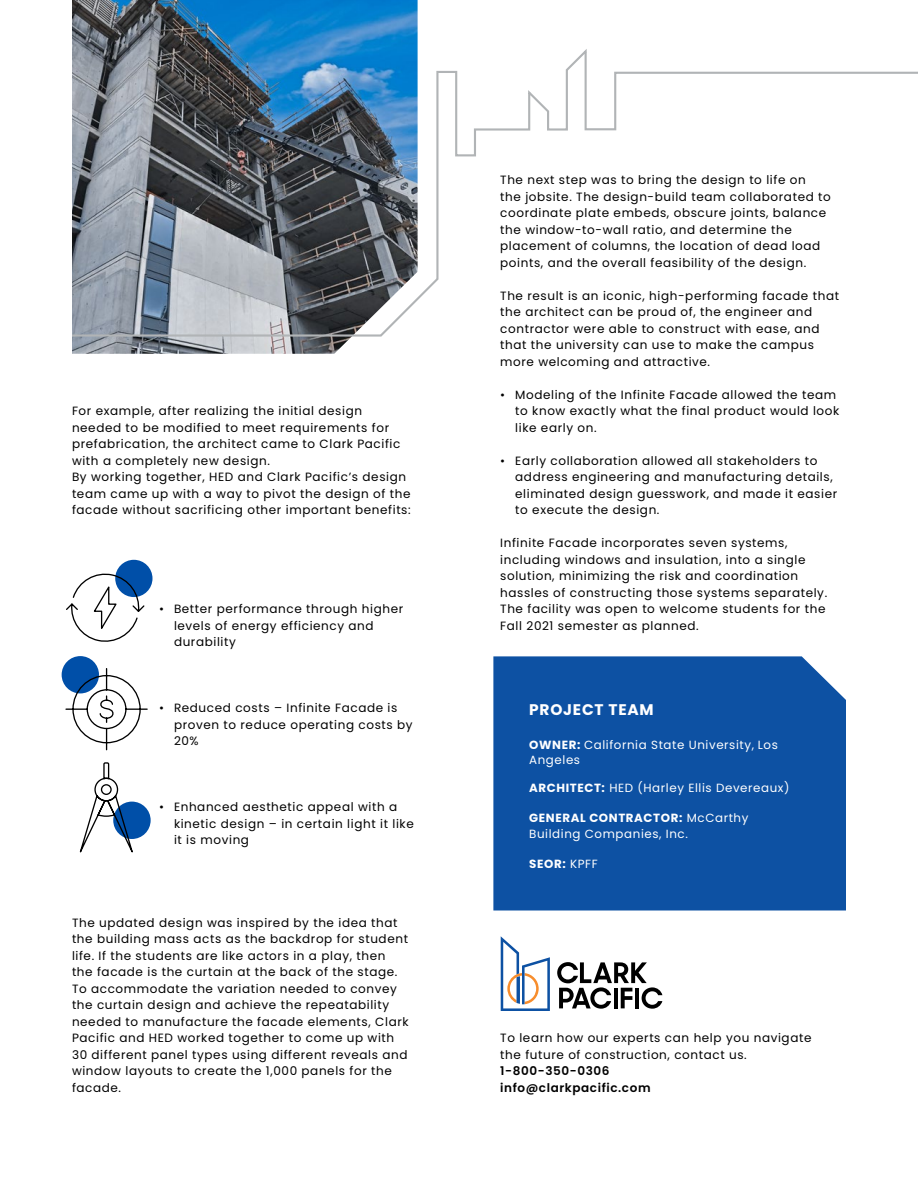
<style>
.page{position:relative;width:918px;height:1188px;background:#fff}
.page>*{position:absolute;margin:0;border:0;box-sizing:border-box;transform-origin:0 0}
.t1{font:700 15.45px "Poppins";letter-spacing:.05em;color:#fff}
.t2{font:12px/16.5px "Poppins";letter-spacing:.05em;color:#000}
.t3{font:600 12px/16.5px "Poppins";letter-spacing:.05em;color:#000}
.t4{font:11.85px/15.3px "Poppins";letter-spacing:.05em;color:#fff}
.t5{font:700 11.85px "Poppins";color:#fff}
.s1{font-weight:700}
.s2{font-weight:400}
</style>
<div class="page">
<div style="left:493px;top:656px;width:353px;height:255px;background:#0d51a3"></div>
<svg style="left:501px;top:936px;width:49px;height:75px"></svg>
<svg style="left:557px;top:962px;width:105px;height:47px"></svg>
<div style="left:115px;top:560px;width:38px;height:37px;background:#004fa8;border-radius:50%"></div>
<svg style="left:66px;top:570px;width:80px;height:72px"></svg>
<div style="left:113px;top:802px;width:38px;height:37px;background:#004fa8;border-radius:50%"></div>
<svg style="left:79px;top:762px;width:59px;height:91px"></svg>
<div style="left:62px;top:656px;width:37px;height:37px;background:#004fa8;border-radius:50%"></div>
<svg style="left:65px;top:667px;width:83px;height:84px"></svg>
<img style="left:72px;top:0;width:346px;height:354px">
<svg style="left:72px;top:46px;width:846px;height:292px"></svg>
<p class="t2" style="left:72px;top:403px;width:340px">For example, after realizing the initial design needed to be modified to meet requirements for prefabrication, the architect came to Clark Pacific with a completely new design.<br>By working together, HED and Clark Pacific’s design team came up with a way to pivot the design of the facade without sacrificing other important benefits:</p>
<p class="t2" style="left:174px;top:601px;width:231px;text-indent:-15px">• Better performance through higher levels of energy efficiency and durability</p>
<p class="t2" style="left:174px;top:700px;width:240px;text-indent:-15px">• Reduced costs – Infinite Facade is proven to reduce operating costs by<br>20%</p>
<p class="t2" style="left:174px;top:799px;width:241px;text-indent:-15px">• Enhanced aesthetic appeal with a kinetic design – in certain light it like it is moving</p>
<p class="t2" style="left:72px;top:915px;width:338px">The updated design was inspired by the idea that the building mass acts as the backdrop for student life. If the students are like actors in a play, then the facade is the curtain at the back of the stage.<br>To accommodate the variation needed to convey the curtain design and achieve the repeatability needed to manufacture the facade elements, Clark Pacific and HED worked together to come up with 30 different panel types using different reveals and window layouts to create the 1,000 panels for the facade.</p>
<p class="t2" style="left:500px;top:172px;width:332px">The next step was to bring the design to life on<br>the jobsite. The design-build team collaborated to coordinate plate embeds, obscure joints, balance the window-to-wall ratio, and determine the placement of columns, the location of dead load points, and the overall feasibility of the design.</p>
<p class="t2" style="left:500px;top:288px;width:340px">The result is an iconic, high-performing facade that the architect can be proud of, the engineer and contractor were able to construct with ease, and that the university can use to make the campus more welcoming and attractive.</p>
<p class="t2" style="left:515px;top:387px;width:326px;text-indent:-15px">• Modeling of the Infinite Facade allowed the team to know exactly what the final product would look like early on.</p>
<p class="t2" style="left:515px;top:453px;width:323px;text-indent:-15px">• Early collaboration allowed all stakeholders to address engineering and manufacturing details, eliminated design guesswork, and made it easier to execute the design.</p>
<p class="t2" style="left:500px;top:535px;width:328px">Infinite Facade incorporates seven systems, including windows and insulation, into a single solution, minimizing the risk and coordination hassles of constructing those systems separately.<br>The facility was open to welcome students for the Fall 2021 semester as planned.</p>
<p class="t1" style="left:529px;top:700px;width:126px">PROJECT TEAM</p>
<p class="t4" style="left:529px;top:737px;width:250px"><span class="s1">OWNER:</span> California State University, Los<br>Angeles</p>
<p class="t4" style="left:529px;top:780px;width:262px"><span class="s1">ARCHITECT:</span> HED (Harley Ellis Devereaux)</p>
<p class="t4" style="left:529px;top:810px;width:221px"><span class="s1">GENERAL CONTRACTOR:</span> McCarthy<br>Building Companies, Inc.</p>
<p class="t5" style="left:529px;top:857px;width:70px">SEOR: <span class="s2">KPFF</span></p>
<p class="t2" style="left:500px;top:1030px;width:313px">To learn how our experts can help you navigate the future of construction, contact us.</p>
<p class="t3" style="left:500px;top:1063px;width:152px">1-800-350-0306 info@clarkpacific.com</p>
</div>
